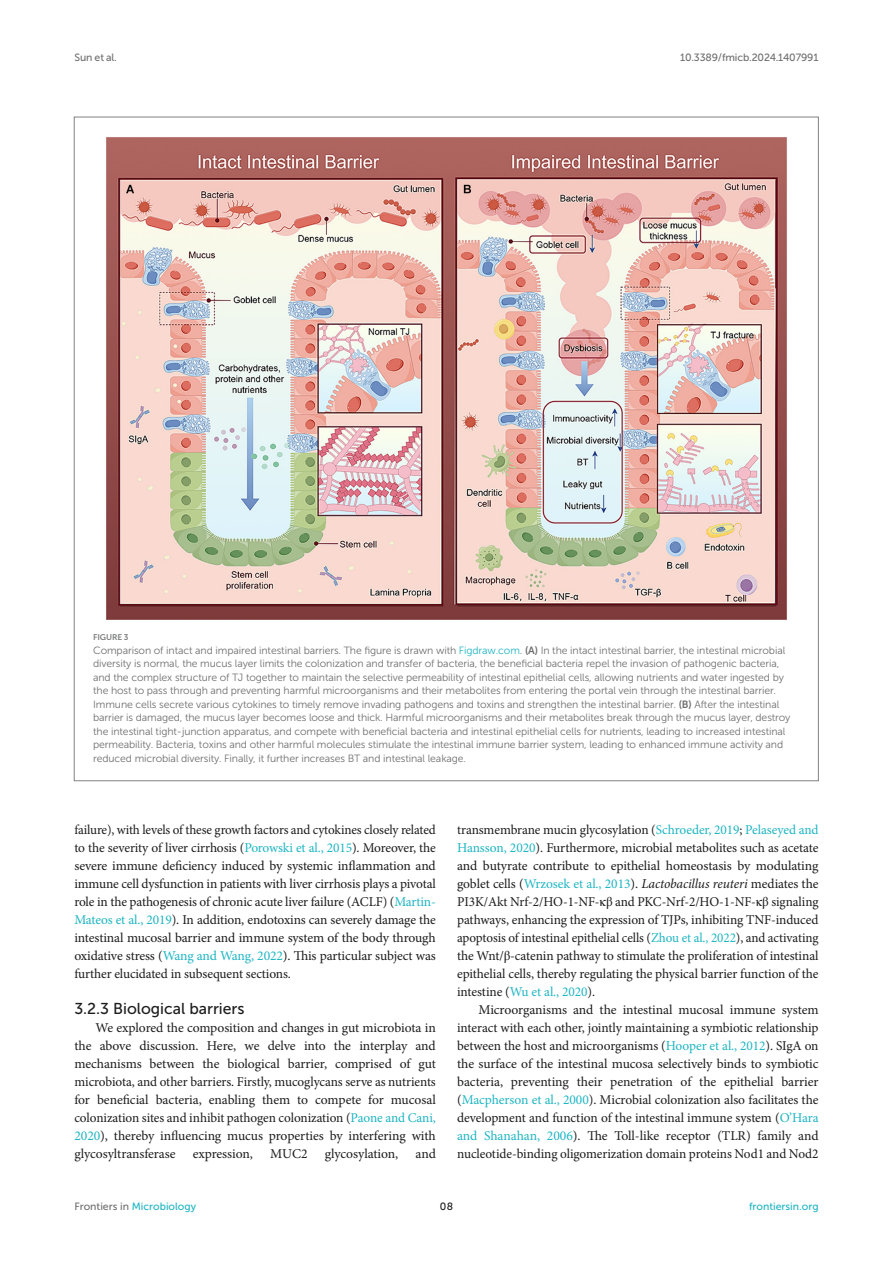
<style>
.page{position:relative;width:893px;height:1263px;background:#fff}
.page>*{position:absolute;margin:0;border:0;box-sizing:border-box;transform-origin:0 0}
.HEAD_3{font:15.75px "Museo Sans 500";color:#1b1c1b}
.TEXT_FLUSH{font:13.5px/18px "Minion Pro";letter-spacing:-.005em;color:#1b1c1b;text-align:justify}
.TEXT{font:13.5px/18px "Minion Pro";letter-spacing:-.01em;color:#1b1c1b;text-align:justify}
.FIG_LEG{font:10.5px/13.5px "Museo Sans 300";letter-spacing:-.01em;color:#706f70}
.t1{font:10.5px "Museo Sans 500";color:#1db5c3}
.t2{font:10.5px "Museo Sans 500";letter-spacing:-.015em;color:#706f70}
.t3{font:10.5px "Museo Sans 500";color:#1b1c1b}
.FIG_HD{font:8.25px "Museo Sans 700";letter-spacing:-.01em;color:#7e7f7f}
.s1{color:#1db5c3}
.s2{font-family:"Museo Sans 700"}
.s3{font-style:italic}
.s4{font-family:"STIX General"}
.s5{color:#706f70}
</style>
<div class="page">
<img style="left:106px;top:137px;width:681px;height:483px">
<p class="t2" style="left:74px;top:51px;width:44px">Sun et al.</p>
<p class="t2" style="left:680px;top:51px;width:140px">10.3389/fmicb.2024.1407991</p>
<p class="FIG_HD" style="left:93px;top:633px;width:37px">FIGURE 3</p>
<p class="FIG_LEG" style="left:93px;top:643px;width:699px">Comparison of intact and impaired intestinal barriers. The figure is drawn with <span class="s1">Figdraw.com</span>. <span class="s2">(A)</span> In the intact intestinal barrier, the intestinal microbial diversity is normal, the mucus layer limits the colonization and transfer of bacteria, the beneficial bacteria repel the invasion of pathogenic bacteria, and the complex structure of TJ together to maintain the selective permeability of intestinal epithelial cells, allowing nutrients and water ingested by the host to pass through and preventing harmful microorganisms and their metabolites from entering the portal vein through the intestinal barrier.<br>Immune cells secrete various cytokines to timely remove invading pathogens and toxins and strengthen the intestinal barrier. <span class="s2">(B)</span> After the intestinal barrier is damaged, the mucus layer becomes loose and thick. Harmful microorganisms and their metabolites break through the mucus layer, destroy the intestinal tight-junction apparatus, and compete with beneficial bacteria and intestinal epithelial cells for nutrients, leading to increased intestinal permeability. Bacteria, toxins and other harmful molecules stimulate the intestinal immune barrier system, leading to enhanced immune activity and reduced microbial diversity. Finally, it further increases BT and intestinal leakage.</p>
<p class="TEXT_FLUSH" style="left:74px;top:821px;width:363px">failure), with levels of these growth factors and cytokines closely related to the severity of liver cirrhosis (<span class="s1">Porowski et al., 2015</span>). Moreover, the severe immune deficiency induced by systemic inflammation and immune cell dysfunction in patients with liver cirrhosis plays a pivotal role in the pathogenesis of chronic acute liver failure (ACLF) (<span class="s1">Martin-Mateos et al., 2019</span>). In addition, endotoxins can severely damage the intestinal mucosal barrier and immune system of the body through oxidative stress (<span class="s1">Wang and Wang, 2022</span>). This particular subject was further elucidated in subsequent sections.</p>
<p class="HEAD_3" style="left:74px;top:1000px;width:172px">3.2.3 Biological barriers</p>
<p class="TEXT_FLUSH" style="left:74px;top:1019px;width:363px;text-indent:21px">We explored the composition and changes in gut microbiota in the above discussion. Here, we delve into the interplay and mechanisms between the biological barrier, comprised of gut microbiota, and other barriers. Firstly, mucoglycans serve as nutrients for beneficial bacteria, enabling them to compete for mucosal colonization sites and inhibit pathogen colonization (<span class="s1">Paone and Cani, 2020</span>), thereby influencing mucus properties by interfering with glycosyltransferase</p>
<p class="TEXT_FLUSH" style="left:193px;top:1145px;width:62px">expression,</p>
<p class="TEXT_FLUSH" style="left:270px;top:1145px;width:39px">MUC2</p>
<p class="TEXT_FLUSH" style="left:325px;top:1145px;width:75px">glycosylation,</p>
<p class="TEXT_FLUSH" style="left:416px;top:1145px;width:22px">and</p>
<p class="TEXT_FLUSH" style="left:457px;top:821px;width:363px">transmembrane mucin glycosylation (<span class="s1">Schroeder, 2019</span>; <span class="s1">Pelaseyed and Hansson, 2020</span>). Furthermore, microbial metabolites such as acetate and butyrate contribute to epithelial homeostasis by modulating goblet cells (<span class="s1">Wrzosek et al., 2013</span>). <span class="s3">Lactobacillus reuteri</span> mediates the PI3K/Akt Nrf-2/HO-1-NF-<span class="s4">κβ</span> and PKC-Nrf-2/HO-1-NF-<span class="s4">κβ</span> signaling pathways, enhancing the expression of TJPs, inhibiting TNF-induced apoptosis of intestinal epithelial cells (<span class="s1">Zhou et al., 2022</span>), and activating the Wnt/<span class="s4">β</span>-catenin pathway to stimulate the proliferation of intestinal epithelial cells, thereby regulating the physical barrier function of the intestine (<span class="s1">Wu et al., 2020</span>).</p>
<p class="TEXT" style="left:457px;top:1001px;width:363px;text-indent:21px">Microorganisms and the intestinal mucosal immune system interact with each other, jointly maintaining a symbiotic relationship between the host and microorganisms (<span class="s1">Hooper et al., 2012</span>). SIgA on the surface of the intestinal mucosa selectively binds to symbiotic bacteria, preventing their penetration of the epithelial barrier (<span class="s1">Macpherson et al., 2000</span>). Microbial colonization also facilitates the development and function of the intestinal immune system (<span class="s1">O’Hara and Shanahan, 2006</span>). The Toll-like receptor (TLR) family and nucleotide-binding oligomerization domain proteins Nod1 and Nod2</p>
<p class="t1" style="left:74px;top:1200px;width:123px"><span class="s5">Frontiers in</span> Microbiology</p>
<p class="t3" style="left:440px;top:1200px;width:15px">08</p>
<p class="t1" style="left:749px;top:1200px;width:71px">frontiersin.org</p>
</div>
